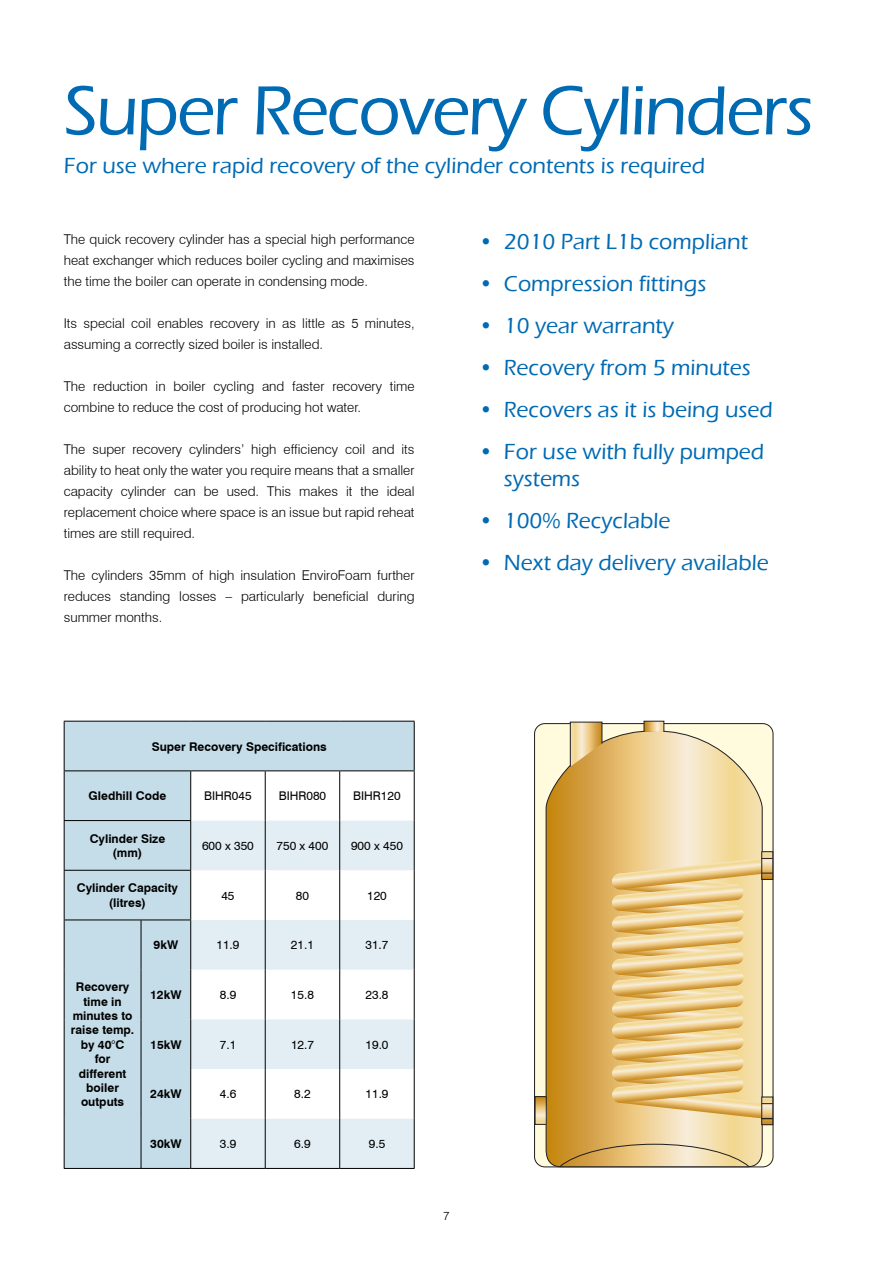
<style>
.page{position:relative;width:893px;height:1263px;background:#fff}
.page>*{position:absolute;margin:0;border:0;box-sizing:border-box;transform-origin:0 0}
.t1{font:500 72px "Eras ITC";letter-spacing:-.03em;color:#006ab3}
.t2{font:500 22.5px/27px "Eras ITC";color:#006ab3}
.t3{font:300 13.5px/21px "Swiss 721 BT";color:#000;text-align:justify}
.t4{font:700 12px/14.4px "Swiss 721 BT";color:#000;text-align:center}
.t5{font:12px "Swiss 721 BT";color:#000}
.t6{font:300 12px "Swiss 721 BT";color:#000}
.s1{font-weight:400}
</style>
<div class="page">
<div style="left:65px;top:722px;width:349px;height:446px;background:#c5dde8"></div>
<svg style="left:191px;top:771px;width:223px;height:49px"></svg>
<svg style="left:191px;top:820px;width:223px;height:348px;fill:#e2eef4"></svg>
<hr style="left:64px;top:721px;width:77px;height:1px;background:#000">
<hr style="left:64px;top:721px;width:1px;height:49px;background:#000">
<hr style="left:141px;top:721px;width:50px;height:1px;background:#000">
<hr style="left:191px;top:721px;width:74px;height:1px;background:#000">
<hr style="left:265px;top:721px;width:75px;height:1px;background:#000">
<hr style="left:340px;top:721px;width:75px;height:1px;background:#000">
<hr style="left:414px;top:721px;width:1px;height:49px;background:#000">
<hr style="left:64px;top:770px;width:77px;height:1px;background:#000">
<hr style="left:64px;top:771px;width:1px;height:49px;background:#000">
<hr style="left:141px;top:770px;width:50px;height:1px;background:#000">
<hr style="left:191px;top:770px;width:74px;height:1px;background:#000">
<hr style="left:190px;top:771px;width:1px;height:49px;background:#000">
<hr style="left:265px;top:770px;width:75px;height:1px;background:#000">
<hr style="left:265px;top:771px;width:1px;height:49px;background:#000">
<hr style="left:340px;top:770px;width:75px;height:1px;background:#000">
<hr style="left:339px;top:771px;width:1px;height:49px;background:#000">
<hr style="left:414px;top:771px;width:1px;height:49px;background:#000">
<hr style="left:64px;top:820px;width:77px;height:1px;background:#000">
<hr style="left:64px;top:821px;width:1px;height:49px;background:#000">
<hr style="left:141px;top:820px;width:50px;height:1px;background:#000">
<hr style="left:190px;top:821px;width:1px;height:49px;background:#000">
<hr style="left:265px;top:820px;width:1px;height:50px;background:#000">
<hr style="left:339px;top:820px;width:1px;height:50px;background:#000">
<hr style="left:414px;top:820px;width:1px;height:50px;background:#000">
<hr style="left:64px;top:870px;width:77px;height:1px;background:#000">
<hr style="left:64px;top:871px;width:1px;height:48px;background:#000">
<hr style="left:141px;top:870px;width:50px;height:1px;background:#000">
<hr style="left:190px;top:871px;width:1px;height:48px;background:#000">
<hr style="left:265px;top:870px;width:1px;height:50px;background:#000">
<hr style="left:339px;top:870px;width:1px;height:50px;background:#000">
<hr style="left:414px;top:870px;width:1px;height:50px;background:#000">
<hr style="left:64px;top:919px;width:77px;height:1px;background:#000">
<hr style="left:64px;top:920px;width:1px;height:50px;background:#000">
<hr style="left:64px;top:970px;width:1px;height:49px;background:#000">
<hr style="left:64px;top:1019px;width:1px;height:50px;background:#000">
<hr style="left:64px;top:1069px;width:1px;height:50px;background:#000">
<hr style="left:64px;top:1119px;width:1px;height:49px;background:#000">
<hr style="left:64px;top:1168px;width:77px;height:1px;background:#000">
<hr style="left:141px;top:919px;width:50px;height:1px;background:#000">
<hr style="left:141px;top:920px;width:1px;height:50px;background:#000">
<hr style="left:190px;top:920px;width:1px;height:50px;background:#000">
<hr style="left:265px;top:920px;width:1px;height:50px;background:#000">
<hr style="left:339px;top:920px;width:1px;height:50px;background:#000">
<hr style="left:414px;top:920px;width:1px;height:50px;background:#000">
<hr style="left:141px;top:970px;width:1px;height:49px;background:#000">
<hr style="left:190px;top:970px;width:1px;height:49px;background:#000">
<hr style="left:265px;top:970px;width:1px;height:49px;background:#000">
<hr style="left:339px;top:970px;width:1px;height:49px;background:#000">
<hr style="left:414px;top:970px;width:1px;height:49px;background:#000">
<hr style="left:141px;top:1019px;width:1px;height:50px;background:#000">
<hr style="left:190px;top:1019px;width:1px;height:50px;background:#000">
<hr style="left:265px;top:1019px;width:1px;height:50px;background:#000">
<hr style="left:339px;top:1019px;width:1px;height:50px;background:#000">
<hr style="left:414px;top:1019px;width:1px;height:50px;background:#000">
<hr style="left:141px;top:1069px;width:1px;height:50px;background:#000">
<hr style="left:190px;top:1069px;width:1px;height:50px;background:#000">
<hr style="left:265px;top:1069px;width:1px;height:50px;background:#000">
<hr style="left:339px;top:1069px;width:1px;height:50px;background:#000">
<hr style="left:414px;top:1069px;width:1px;height:50px;background:#000">
<hr style="left:141px;top:1119px;width:1px;height:49px;background:#000">
<hr style="left:190px;top:1119px;width:1px;height:49px;background:#000">
<hr style="left:265px;top:1119px;width:1px;height:49px;background:#000">
<hr style="left:339px;top:1119px;width:1px;height:49px;background:#000">
<hr style="left:414px;top:1119px;width:1px;height:49px;background:#000">
<hr style="left:141px;top:1168px;width:50px;height:1px;background:#000">
<hr style="left:191px;top:1168px;width:74px;height:1px;background:#000">
<hr style="left:265px;top:1168px;width:75px;height:1px;background:#000">
<hr style="left:340px;top:1168px;width:75px;height:1px;background:#000">
<div style="left:535px;top:724px;width:238px;height:443px;background:#fffbdc;border-radius:10px"></div>
<svg style="left:545px;top:730px;width:218px;height:437px;background:#dfba71"></svg>
<svg style="left:559px;top:1143px;width:191px;height:24px;background:#d9bb80"></svg>
<svg style="left:646px;top:723px;width:16px;height:7px"></svg>
<svg style="left:570px;top:721px;width:33px;height:46px;background:#d9b879"></svg>
<svg style="left:537px;top:1098px;width:8px;height:25px"></svg>
<div style="left:535px;top:1096px;width:12px;height:29px;border:1px solid #1f1d21"></div>
<svg style="left:763px;top:1119px;width:8px;height:4px"></svg>
<div style="left:761px;top:1096px;width:12px;height:29px;border:1px solid #1f1d21"></div>
<svg style="left:763px;top:853px;width:8px;height:5px"></svg>
<div style="left:761px;top:851px;width:12px;height:29px;border:1px solid #1f1d21"></div>
<svg style="left:612px;top:858px;width:161px;height:261px;background:#eacd91"></svg>
<h1 class="t1" style="left:64px;top:70px;width:751px">Super Recovery Cylinders</h1>
<h2 class="t2" style="left:64px;top:153px;width:643px">For use where rapid recovery of the cylinder contents is required</h2>
<p class="t3" style="left:64px;top:229px;width:352px">The quick recovery cylinder has a special high performance heat exchanger which reduces boiler cycling and maximises the time the boiler can operate in condensing mode.</p>
<p class="t3" style="left:64px;top:313px;width:352px">Its special coil enables recovery in as little as 5 minutes, assuming a correctly sized boiler is installed.</p>
<p class="t3" style="left:64px;top:376px;width:352px">The reduction in boiler cycling and faster recovery time combine to reduce the cost of producing hot water.</p>
<p class="t3" style="left:64px;top:439px;width:352px">The super recovery cylinders’ high efficiency coil and its ability to heat only the water you require means that a smaller capacity cylinder can be used. This makes it the ideal replacement choice where space is an issue but rapid reheat times are still required.</p>
<p class="t3" style="left:64px;top:565px;width:352px">The cylinders 35mm of high insulation EnviroFoam further reduces standing losses – particularly beneficial during summer months.</p>
<h2 class="t2" style="left:478px;top:229px;width:271px">• 2010 Part L1b compliant</h2>
<h2 class="t2" style="left:478px;top:271px;width:229px">• Compression fittings</h2>
<h2 class="t2" style="left:478px;top:313px;width:197px">• 10 year warranty</h2>
<h2 class="t2" style="left:478px;top:355px;width:274px">• Recovery from 5 minutes</h2>
<h2 class="t2" style="left:478px;top:397px;width:296px">• Recovers as it is being used</h2>
<h2 class="t2" style="left:504px;top:439px;width:262px;text-indent:-26px">• For use with fully pumped systems</h2>
<h2 class="t2" style="left:478px;top:508px;width:193px">• 100% Recyclable</h2>
<h2 class="t2" style="left:478px;top:550px;width:292px">• Next day delivery available</h2>
<p class="t4" style="left:152px;top:739px;width:177px">Super Recovery Specifications</p>
<p class="t4" style="left:89px;top:789px;width:79px">Gledhill Code</p>
<p class="t5" style="left:204px;top:789px;width:49px">BIHR045</p>
<p class="t5" style="left:279px;top:789px;width:49px">BIHR080</p>
<p class="t5" style="left:353px;top:789px;width:49px">BIHR120</p>
<p class="t4" style="left:90px;top:831px;width:77px">Cylinder Size (mm)</p>
<p class="t5" style="left:202px;top:838px;width:53px">600 x 350</p>
<p class="t5" style="left:277px;top:838px;width:53px">750 x 400</p>
<p class="t5" style="left:351px;top:838px;width:53px">900 x 450</p>
<p class="t4" style="left:77px;top:881px;width:103px">Cylinder Capacity (litres)</p>
<p class="t5" style="left:221px;top:888px;width:15px">45</p>
<p class="t5" style="left:296px;top:888px;width:15px">80</p>
<p class="t5" style="left:367px;top:888px;width:21px">120</p>
<p class="t4" style="left:71px;top:979px;width:65px">Recovery time in minutes to raise temp. by 40<span class="s1">°</span>C<br>for different boiler outputs</p>
<p class="t4" style="left:154px;top:938px;width:26px">9kW</p>
<p class="t5" style="left:216px;top:938px;width:25px">11.9</p>
<p class="t5" style="left:291px;top:938px;width:25px">21.1</p>
<p class="t5" style="left:365px;top:938px;width:25px">31.7</p>
<p class="t4" style="left:150px;top:987px;width:33px">12kW</p>
<p class="t5" style="left:220px;top:987px;width:18px">8.9</p>
<p class="t5" style="left:291px;top:987px;width:25px">15.8</p>
<p class="t5" style="left:365px;top:987px;width:25px">23.8</p>
<p class="t4" style="left:150px;top:1037px;width:33px">15kW</p>
<p class="t5" style="left:220px;top:1037px;width:18px">7.1</p>
<p class="t5" style="left:291px;top:1037px;width:25px">12.7</p>
<p class="t5" style="left:365px;top:1037px;width:25px">19.0</p>
<p class="t4" style="left:150px;top:1087px;width:33px">24kW</p>
<p class="t5" style="left:220px;top:1087px;width:18px">4.6</p>
<p class="t5" style="left:294px;top:1087px;width:18px">8.2</p>
<p class="t5" style="left:365px;top:1087px;width:25px">11.9</p>
<p class="t4" style="left:150px;top:1136px;width:33px">30kW</p>
<p class="t5" style="left:220px;top:1136px;width:18px">3.9</p>
<p class="t5" style="left:294px;top:1136px;width:18px">6.9</p>
<p class="t5" style="left:369px;top:1136px;width:18px">9.5</p>
<p class="t6" style="left:443px;top:1208px;width:8px">7</p>
</div>
